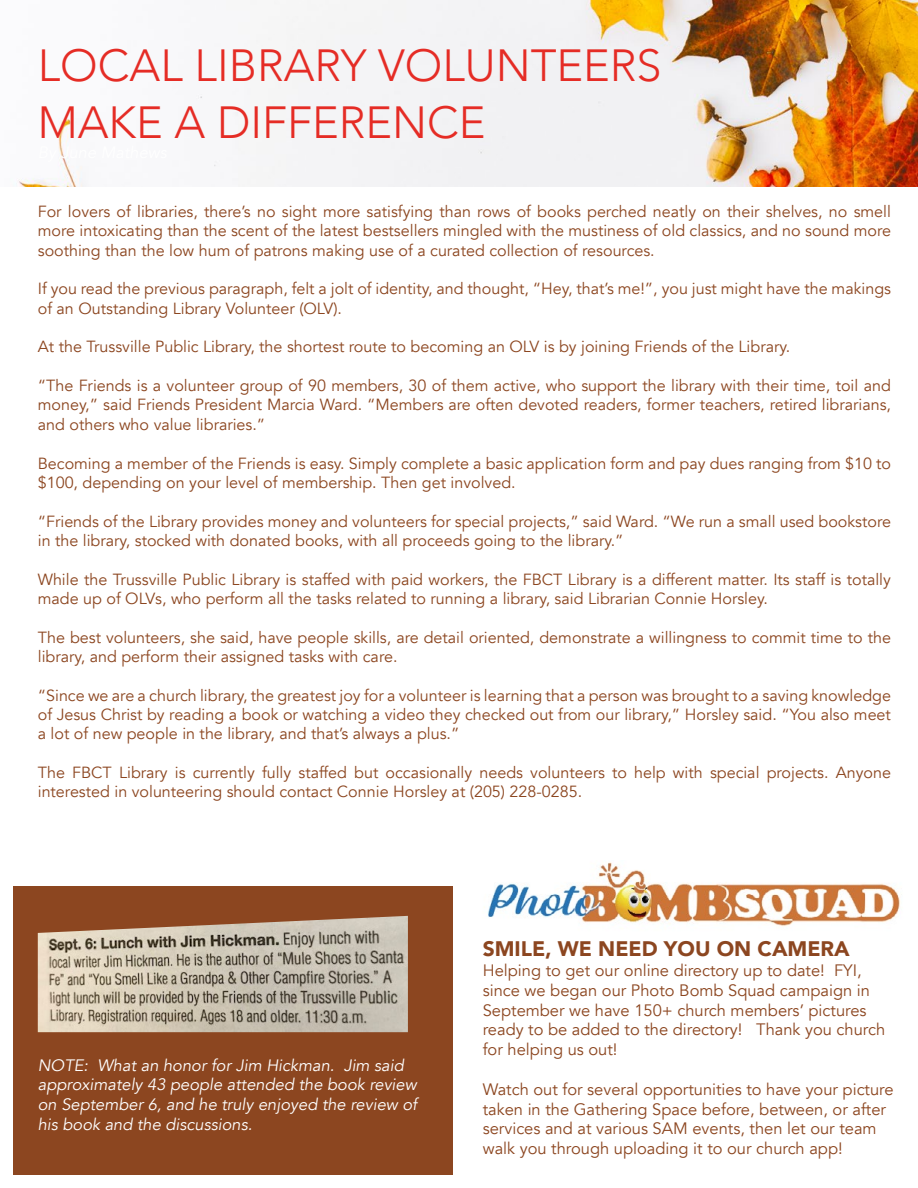
<style>
.page{position:relative;width:918px;height:1188px;background:#fff}
.page>*{position:absolute;margin:0;border:0;box-sizing:border-box;transform-origin:0 0}
.t1{font:300 45px/57.6px "Avenir";color:#e52c25}
.t2{font:900 21px "Avenir";color:#8c4620}
.t3{font:16.5px/19.8px "Avenir";color:#8c4620}
.t4{font:italic 16.5px/19.8px "Avenir";color:#fff}
.t5{font:16.2px/19.4px "Avenir";color:#8c4620}
</style>
<div class="page">
<div style="left:14px;top:886px;width:439px;height:288px;background:#8c4620"></div>
<img style="left:15px;top:0;width:903px;height:186px">
<img style="left:38px;top:916px;width:370px;height:116px">
<img style="left:484px;top:862px;width:416px;height:65px">
<h1 class="t1" style="left:38px;top:36px;width:625px">LOCAL LIBRARY VOLUNTEERS<br>MAKE A DIFFERENCE</h1>
<p class="t5" style="left:38px;top:202px;width:855px;text-align:justify">For lovers of libraries, there’s no sight more satisfying than rows of books perched neatly on their shelves, no smell more intoxicating than the scent of the latest bestsellers mingled with the mustiness of old classics, and no sound more soothing than the low hum of patrons making use of a curated collection of resources.</p>
<p class="t5" style="left:38px;top:279px;width:855px">If you read the previous paragraph, felt a jolt of identity, and thought, “Hey, that’s me!”, you just might have the makings of an Outstanding Library Volunteer (OLV).</p>
<p class="t5" style="left:38px;top:337px;width:754px">At the Trussville Public Library, the shortest route to becoming an OLV is by joining Friends of the Library.</p>
<p class="t5" style="left:38px;top:376px;width:855px;text-align:justify">“The Friends is a volunteer group of 90 members, 30 of them active, who support the library with their time, toil and money,” said Friends President Marcia Ward. “Members are often devoted readers, former teachers, retired librarians, and others who value libraries.”</p>
<p class="t5" style="left:38px;top:454px;width:855px">Becoming a member of the Friends is easy. Simply complete a basic application form and pay dues ranging from $10 to $100, depending on your level of membership. Then get involved.</p>
<p class="t5" style="left:38px;top:512px;width:855px">“Friends of the Library provides money and volunteers for special projects,” said Ward. “We run a small used bookstore in the library, stocked with donated books, with all proceeds going to the library.”</p>
<p class="t5" style="left:38px;top:570px;width:855px">While the Trussville Public Library is staffed with paid workers, the FBCT Library is a different matter. Its staff is totally made up of OLVs, who perform all the tasks related to running a library, said Librarian Connie Horsley.</p>
<p class="t5" style="left:38px;top:628px;width:855px">The best volunteers, she said, have people skills, are detail oriented, demonstrate a willingness to commit time to the library, and perform their assigned tasks with care.</p>
<p class="t5" style="left:38px;top:686px;width:855px;text-align:justify">“Since we are a church library, the greatest joy for a volunteer is learning that a person was brought to a saving knowledge of Jesus Christ by reading a book or watching a video they checked out from our library,” Horsley said. “You also meet a lot of new people in the library, and that’s always a plus.”</p>
<p class="t5" style="left:38px;top:763px;width:855px">The FBCT Library is currently fully staffed but occasionally needs volunteers to help with special projects. Anyone interested in volunteering should contact Connie Horsley at (205) 228-0285.</p>
<p class="t4" style="left:38px;top:1055px;width:381px">NOTE: What an honor for Jim Hickman. Jim said approximately 43 people attended the book review on September 6, and he truly enjoyed the review of his book and the discussions.</p>
<p class="t2" style="left:483px;top:931px;width:369px">SMILE, WE NEED YOU ON CAMERA</p>
<p class="t3" style="left:483px;top:961px;width:404px">Helping to get our online directory up to date! FYI, since we began our Photo Bomb Squad campaign in September we have 150+ church members’ pictures ready to be added to the directory! Thank you church for helping us out!</p>
<p class="t3" style="left:483px;top:1080px;width:412px">Watch out for several opportunities to have your picture taken in the Gathering Space before, between, or after services and at various SAM events, then let our team walk you through uploading it to our church app!</p>
</div>
